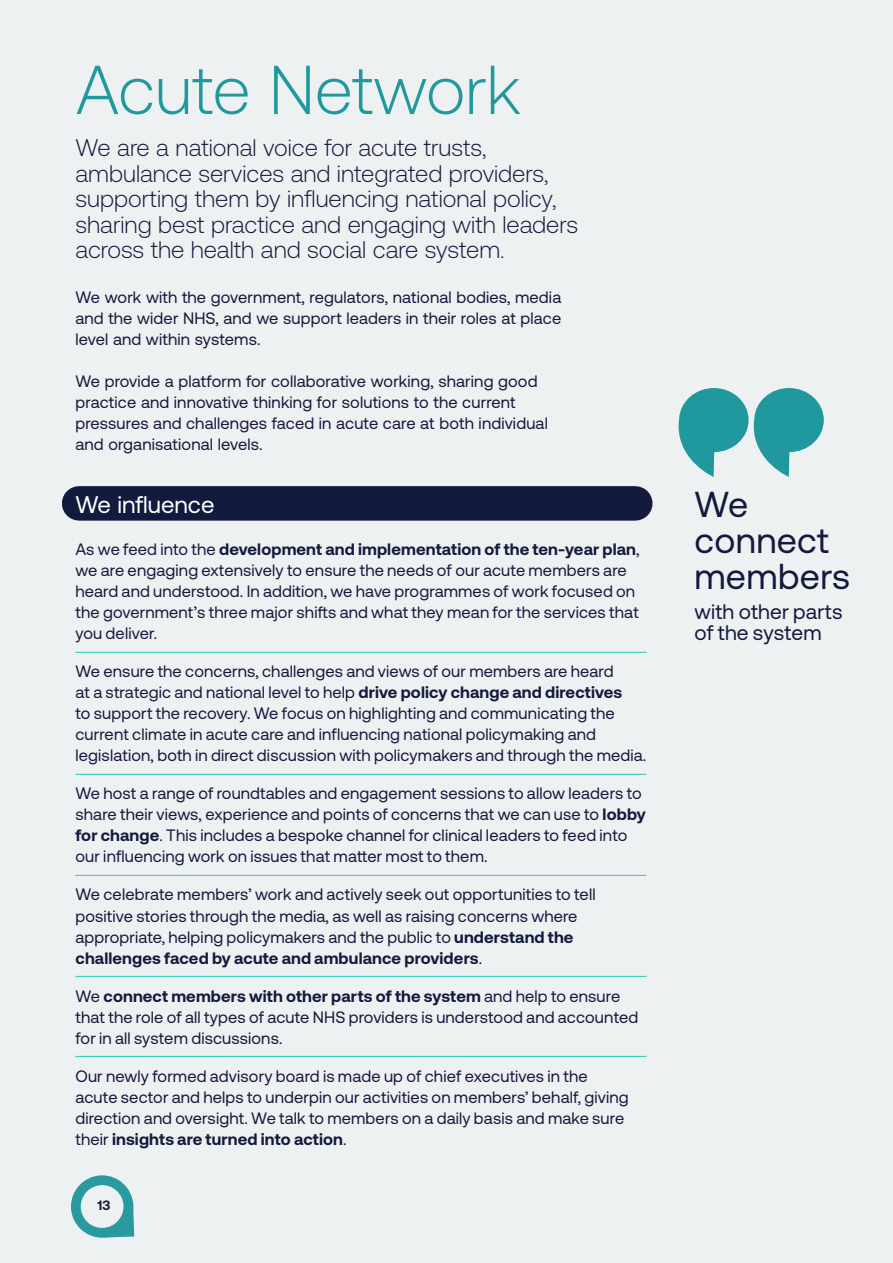
<style>
.page{position:relative;width:893px;height:1263px;background:#edf1f2}
.page>*{position:absolute;margin:0;border:0;box-sizing:border-box;transform-origin:0 0}
.Heading_1{font:300 69px "Aeonik Pro";color:#1f999e}
.Large_Pull_Quote{font:36px/36px "Aeonik Pro";letter-spacing:.01em;color:#121a3d}
.Standfirst{font:300 24px/25.5px "Aeonik Pro";color:#121a3d}
.Heading_3{font:24px "Aeonik Pro";color:#fff}
.Small_Pull_Quote{font:21px/21px "Aeonik Pro";letter-spacing:.01em;color:#121a3d}
.Teal_-_Bullet_Rule{font:16.5px/21px "Aeonik Pro";letter-spacing:.01em;color:#121a3d}
.Body_Copy{font:16.5px/21px "Aeonik Pro";letter-spacing:.01em;color:#121a3d;text-align:justify}
.Bullet_-_No_Rule{font:16.5px/21px "Aeonik Pro";letter-spacing:.01em;color:#121a3d}
.t1{font:700 13.5px "Aeonik Pro";color:#121a3d}
.s1{font-weight:700}
</style>
<div class="page">
<svg style="left:71px;top:1175px;width:63px;height:63px"></svg>
<div style="left:79px;top:486px;width:556px;height:35px;background:#121a3d"></div>
<svg style="left:679px;top:388px;width:145px;height:89px"></svg>
<hr style="left:75px;top:652px;width:571px;height:1px;background:#26ccb8">
<hr style="left:75px;top:774px;width:571px;height:1px;background:#26ccb8">
<hr style="left:75px;top:875px;width:571px;height:1px;background:#26ccb8">
<hr style="left:75px;top:976px;width:571px;height:1px;background:#26ccb8">
<hr style="left:75px;top:1056px;width:571px;height:1px;background:#26ccb8">
<p class="Heading_1" style="left:75px;top:52px;width:447px">Acute Network</p>
<p class="Standfirst" style="left:75px;top:135px;width:504px">We are a national voice for acute trusts, ambulance services and integrated providers, supporting them by influencing national policy, sharing best practice and engaging with leaders across the health and social care system.</p>
<p class="Body_Copy" style="left:75px;top:287px;width:487px">We work with the government, regulators, national bodies, media and the wider NHS, and we support leaders in their roles at place level and within systems.</p>
<p class="Body_Copy" style="left:75px;top:371px;width:474px;text-align:left">We provide a platform for collaborative working, sharing good practice and innovative thinking for solutions to the current pressures and challenges faced in acute care at both individual and organisational levels.</p>
<p class="Heading_3" style="left:75px;top:492px;width:140px">We influence</p>
<p class="Teal_-_Bullet_Rule" style="left:75px;top:539px;width:566px">As we feed into the <span class="s1">development and implementation of the ten-year plan</span>, we are engaging extensively to ensure the needs of our acute members are heard and understood. In addition, we have programmes of work focused on the government’s three major shifts and what they mean for the services that you deliver.</p>
<p class="Teal_-_Bullet_Rule" style="left:75px;top:661px;width:572px">We ensure the concerns, challenges and views of our members are heard<br>at a strategic and national level to help <span class="s1">drive policy change and directives<br></span>to support the recovery. We focus on highlighting and communicating the current climate in acute care and influencing national policymaking and legislation, both in direct discussion with policymakers and through the media.</p>
<p class="Teal_-_Bullet_Rule" style="left:75px;top:783px;width:572px">We host a range of roundtables and engagement sessions to allow leaders to share their views, experience and points of concerns that we can use to <span class="s1">lobby for change</span>. This includes a bespoke channel for clinical leaders to feed into our influencing work on issues that matter most to them.</p>
<p class="Teal_-_Bullet_Rule" style="left:75px;top:884px;width:522px">We celebrate members’ work and actively seek out opportunities to tell positive stories through the media, as well as raising concerns where appropriate, helping policymakers and the public to <span class="s1">understand the challenges faced by acute and ambulance providers</span>.</p>
<p class="Teal_-_Bullet_Rule" style="left:75px;top:985px;width:564px">We <span class="s1">connect members with other parts of the system</span> and help to ensure that the role of all types of acute NHS providers is understood and accounted for in all system discussions.</p>
<p class="Bullet_-_No_Rule" style="left:75px;top:1065px;width:555px">Our newly formed advisory board is made up of chief executives in the acute sector and helps to underpin our activities on members’ behalf, giving direction and oversight. We talk to members on a daily basis and make sure their <span class="s1">insights are turned into action</span>.</p>
<p class="t1" style="left:97px;top:1197px;width:14px">13</p>
<p class="Large_Pull_Quote" style="left:694px;top:487px;width:157px">We connect members</p>
<p class="Small_Pull_Quote" style="left:694px;top:601px;width:150px">with other parts of the system</p>
</div>
